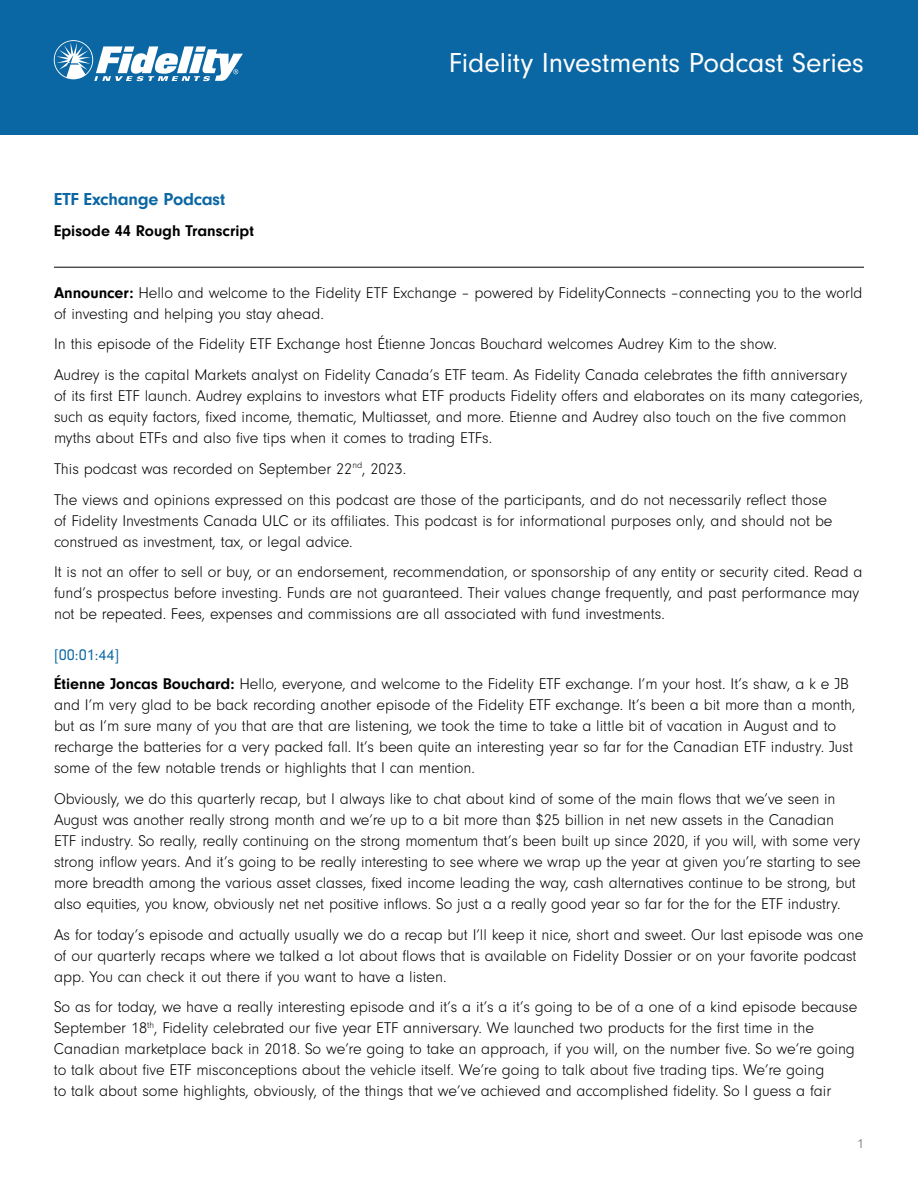
<style>
.page{position:relative;width:918px;height:1188px;background:#fff}
.page>*{position:absolute;margin:0;border:0;box-sizing:border-box;transform-origin:0 0}
.t1{font:28.5px "Neuzeit Gro";color:#fff}
.t2{font:700 18px "Neuzeit Gro";letter-spacing:-.01em;color:#0b67a3}
.t3{font:300 16.2px/21px "Neuzeit Gro";color:#000}
.t4{font:700 16.2px "Neuzeit Gro";color:#000}
.t5{font:300 13.5px "Neuzeit Gro";color:#58595b}
.s1{font-weight:700}
.s2{font-weight:400;color:#0b67a3}
</style>
<div class="page">
<div style="left:0;top:0;width:918px;height:135px;background:#0b67a3"></div>
<svg style="left:54px;top:40px;width:189px;height:41px"></svg>
<hr style="left:54px;top:267px;width:810px;height:1px;background:#000">
<p class="t2" style="left:54px;top:189px;width:173px">ETF Exchange Podcast</p>
<p class="t4" style="left:54px;top:222px;width:201px">Episode 44 Rough Transcript</p>
<h1 class="t1" style="left:449px;top:47px;width:417px">Fidelity Investments Podcast Series</h1>
<p class="t3" style="left:54px;top:282px;width:810px"><span class="s1">Announcer:</span> Hello and welcome to the Fidelity ETF Exchange – powered by FidelityConnects –connecting you to the world of investing and helping you stay ahead.</p>
<p class="t3" style="left:54px;top:329px;width:795px;line-height:30.8px">In this episode of the Fidelity ETF Exchange host Étienne Joncas Bouchard welcomes Audrey Kim to the show.<br>Audrey is the capital Markets analyst on Fidelity Canada’s ETF team. As Fidelity Canada celebrates the fifth anniversary</p>
<p class="t3" style="left:54px;top:386px;width:811px">of its first ETF launch. Audrey explains to investors what ETF products Fidelity offers and elaborates on its many categories, such as equity factors, fixed income, thematic, Multiasset, and more. Etienne and Audrey also touch on the five common myths about ETFs and also five tips when it comes to trading ETFs.</p>
<p class="t3" style="left:54px;top:454px;width:775px;line-height:30.8px">This podcast was recorded on September 22<sup>nd</sup>, 2023.<br>The views and opinions expressed on this podcast are those of the participants, and do not necessarily reflect those</p>
<p class="t3" style="left:54px;top:510px;width:780px">of Fidelity Investments Canada ULC or its affiliates. This podcast is for informational purposes only, and should not be construed as investment, tax, or legal advice.</p>
<p class="t3" style="left:54px;top:562px;width:810px">It is not an offer to sell or buy, or an endorsement, recommendation, or sponsorship of any entity or security cited. Read a fund’s prospectus before investing. Funds are not guaranteed. Their values change frequently, and past performance may not be repeated. Fees, expenses and commissions are all associated with fund investments.</p>
<p class="t3" style="left:54px;top:640px;width:797px;line-height:29.2px"><span class="s2">[00:01:44]<br></span><span class="s1">Étienne Joncas Bouchard:</span> Hello, everyone, and welcome to the Fidelity ETF exchange. I’m your host. It’s shaw, a k e JB</p>
<p class="t3" style="left:54px;top:695px;width:803px">and I’m very glad to be back recording another episode of the Fidelity ETF exchange. It’s been a bit more than a month, but as I’m sure many of you that are that are listening, we took the time to take a little bit of vacation in August and to recharge the batteries for a very packed fall. It’s been quite an interesting year so far for the Canadian ETF industry. Just some of the few notable trends or highlights that I can mention.</p>
<p class="t3" style="left:54px;top:788px;width:808px">Obviously, we do this quarterly recap, but I always like to chat about kind of some of the main flows that we’ve seen in August was another really strong month and we’re up to a bit more than $25 billion in net new assets in the Canadian<br>ETF industry. So really, really continuing on the strong momentum that’s been built up since 2020, if you will, with some very strong inflow years. And it’s going to be really interesting to see where we wrap up the year at given you’re starting to see more breadth among the various asset classes, fixed income leading the way, cash alternatives continue to be strong, but also equities, you know, obviously net net positive inflows. So just a a really good year so far for the for the ETF industry.</p>
<p class="t3" style="left:54px;top:924px;width:811px">As for today’s episode and actually usually we do a recap but I’ll keep it nice, short and sweet. Our last episode was one of our quarterly recaps where we talked a lot about flows that is available on Fidelity Dossier or on your favorite podcast app. You can check it out there if you want to have a listen.</p>
<p class="t3" style="left:54px;top:997px;width:805px">So as for today, we have a really interesting episode and it’s a it’s a it’s going to be of a one of a kind episode because September 18<sup>th</sup>, Fidelity celebrated our five year ETF anniversary. We launched two products for the first time in the Canadian marketplace back in 2018. So we’re going to take an approach, if you will, on the number five. So we’re going to talk about five ETF misconceptions about the vehicle itself. We’re going to talk about five trading tips. We’re going<br>to talk about some highlights, obviously, of the things that we’ve achieved and accomplished fidelity. So I guess a fair</p>
<p class="t5" style="left:857px;top:1137px;width:8px">1</p>
</div>
